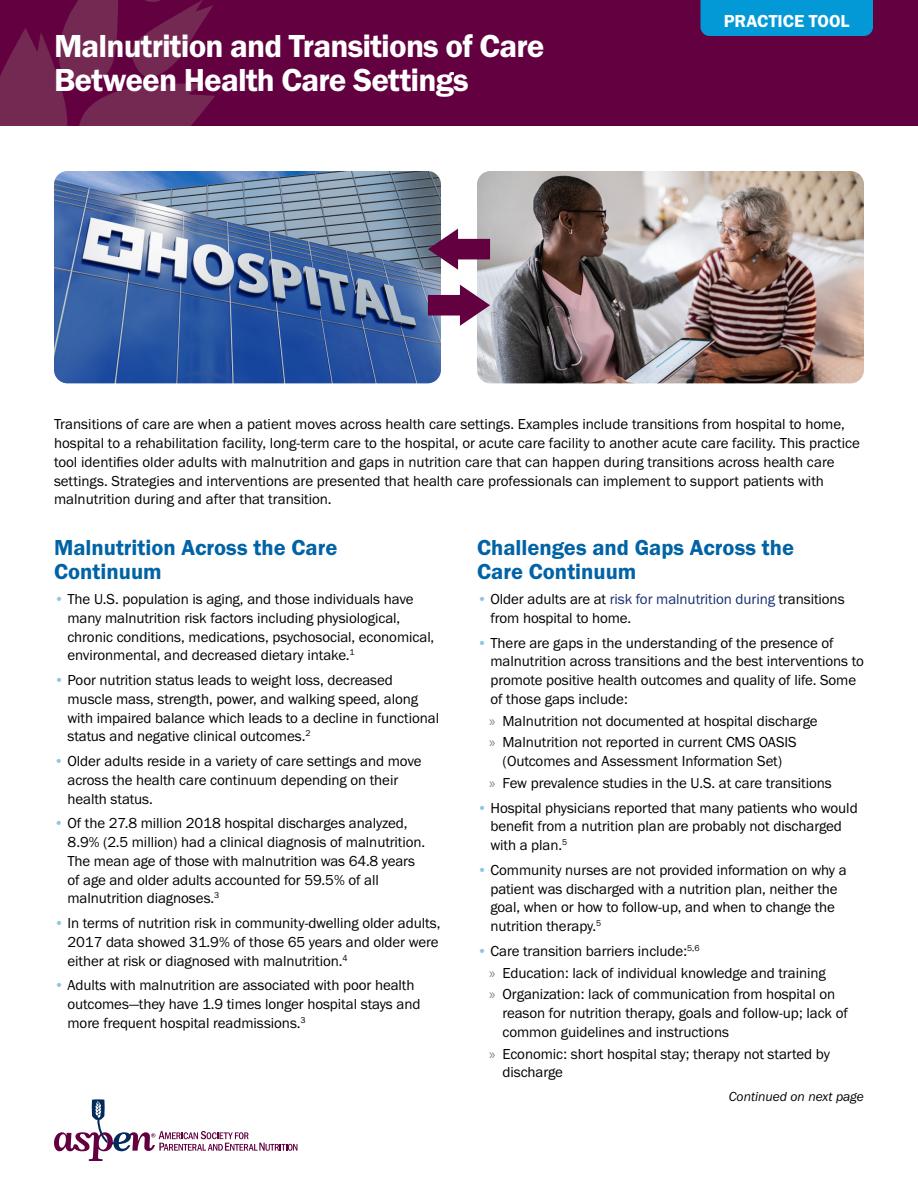
<style>
.page{position:relative;width:918px;height:1188px;background:#fff}
.page>*{position:absolute;margin:0;border:0;box-sizing:border-box;transform-origin:0 0}
.t1{font:33px/34.5px "Franklin Gothic URW Dem";letter-spacing:-.025em;color:#fff}
.t2{font:22.5px/24px "Franklin Gothic URW Dem";color:#0063a6}
.t3{font:18px "Franklin Gothic URW Dem";color:#fff}
.t4{font:15px/18.8px "Franklin Gothic URW Boo";letter-spacing:-.005em;color:#000}
.t5{font:13.5px "Franklin Gothic URW Boo Ita";color:#000}
.s1{color:#8ec6e7}
.s2{color:#172d70}
.s3{font-family:"Myriad Pro";color:#808285}
</style>
<div class="page">
<img style="left:477px;top:171px;width:387px;height:212px">
<img style="left:54px;top:171px;width:387px;height:212px">
<svg style="left:428px;top:285px;width:62px;height:41px"></svg>
<svg style="left:428px;top:229px;width:62px;height:41px"></svg>
<svg style="left:54px;top:1099px;width:243px;height:62px"></svg>
<div style="left:0;top:0;width:918px;height:126px;background:#620040"></div>
<svg style="left:0;top:0;width:215px;height:126px"></svg>
<div style="left:700px;top:0;width:173px;height:36px;background:#0299d6"></div>
<h1 class="t1" style="left:54px;top:28px;width:492px">Malnutrition and Transitions of Care<br>Between Health Care Settings</h1>
<p class="t3" style="left:724px;top:10px;width:127px">PRACTICE TOOL</p>
<p class="t4" style="left:54px;top:415px;width:807px">Transitions of care are when a patient moves across health care settings. Examples include transitions from hospital to home, hospital to a rehabilitation facility, long-term care to the hospital, or acute care facility to another acute care facility. This practice tool identifies older adults with malnutrition and gaps in nutrition care that can happen during transitions across health care settings. Strategies and interventions are presented that health care professionals can implement to support patients with malnutrition during and after that transition.</p>
<h2 class="t2" style="left:54px;top:535px;width:285px">Malnutrition Across the Care<br>Continuum</h2>
<p class="t4" style="left:68px;top:589px;width:368px;text-indent:-14px"><span class="s1">•</span> The U.S. population is aging, and those individuals have many malnutrition risk factors including physiological, chronic conditions, medications, psychosocial, economical, environmental, and decreased dietary intake.<sup>1</sup></p>
<p class="t4" style="left:68px;top:670px;width:373px;text-indent:-14px"><span class="s1">•</span> Poor nutrition status leads to weight loss, decreased muscle mass, strength, power, and walking speed, along with impaired balance which leads to a decline in functional status and negative clinical outcomes.<sup>2</sup></p>
<p class="t4" style="left:67px;top:751px;width:356px;text-indent:-14px"><span class="s1">•</span> Older adults reside in a variety of care settings and move across the health care continuum depending on their health status.</p>
<p class="t4" style="left:67px;top:814px;width:359px;text-indent:-14px"><span class="s1">•</span> Of the 27.8 million 2018 hospital discharges analyzed, 8.9% (2.5 million) had a clinical diagnosis of malnutrition.<br>The mean age of those with malnutrition was 64.8 years of age and older adults accounted for 59.5% of all malnutrition diagnoses.<sup>3</sup></p>
<p class="t4" style="left:68px;top:913px;width:374px;text-align:justify;text-indent:-14px"><span class="s1">•</span> In terms of nutrition risk in community-dwelling older adults, 2017 data showed 31.9% of those 65 years and older were either at risk or diagnosed with malnutrition.<sup>4</sup></p>
<p class="t4" style="left:68px;top:976px;width:355px;text-indent:-14px"><span class="s1">•</span> Adults with malnutrition are associated with poor health outcomes—they have 1.9 times longer hospital stays and more frequent hospital readmissions.<sup>3</sup></p>
<h2 class="t2" style="left:477px;top:535px;width:319px">Challenges and Gaps Across the<br>Care Continuum</h2>
<p class="t4" style="left:490px;top:589px;width:356px;text-indent:-14px"><span class="s1">•</span> Older adults are at <span class="s2">risk for malnutrition during</span> transitions from hospital to home.</p>
<p class="t4" style="left:490px;top:633px;width:375px;text-indent:-14px"><span class="s1">•</span> There are gaps in the understanding of the presence of malnutrition across transitions and the best interventions to promote positive health outcomes and quality of life. Some of those gaps include:</p>
<p class="t4" style="left:489px;top:709px;width:330px;line-height:21.8px"><span class="s3">»</span> Malnutrition not documented at hospital discharge <span class="s3">»</span> Malnutrition not reported in current CMS OASIS</p>
<p class="t4" style="left:489px;top:750px;width:344px;line-height:21.8px;text-indent:14px">(Outcomes and Assessment Information Set)<br><span class="s3">»</span> Few prevalence studies in the U.S. at care transitions</p>
<p class="t4" style="left:490px;top:798px;width:369px;text-indent:-14px"><span class="s1">•</span> Hospital physicians reported that many patients who would benefit from a nutrition plan are probably not discharged with a plan.<sup>5</sup></p>
<p class="t4" style="left:490px;top:860px;width:358px;text-indent:-14px"><span class="s1">•</span> Community nurses are not provided information on why a patient was discharged with a nutrition plan, neither the goal, when or how to follow-up, and when to change the nutrition therapy.<sup>5</sup></p>
<p class="t4" style="left:489px;top:940px;width:348px;line-height:21.8px;text-indent:-12px"><span class="s1">•</span> Care transition barriers include:<sup>5,6<br></sup><span class="s3">»</span> Education: lack of individual knowledge and training <span class="s3">»</span> Organization: lack of communication from hospital on</p>
<p class="t4" style="left:503px;top:1003px;width:347px">reason for nutrition therapy, goals and follow-up; lack of common guidelines and instructions</p>
<p class="t4" style="left:503px;top:1044px;width:329px;text-indent:-14px"><span class="s3">»</span> Economic: short hospital stay; therapy not started by discharge</p>
<p class="t5" style="left:729px;top:1088px;width:137px">Continued on next page</p>
</div>
